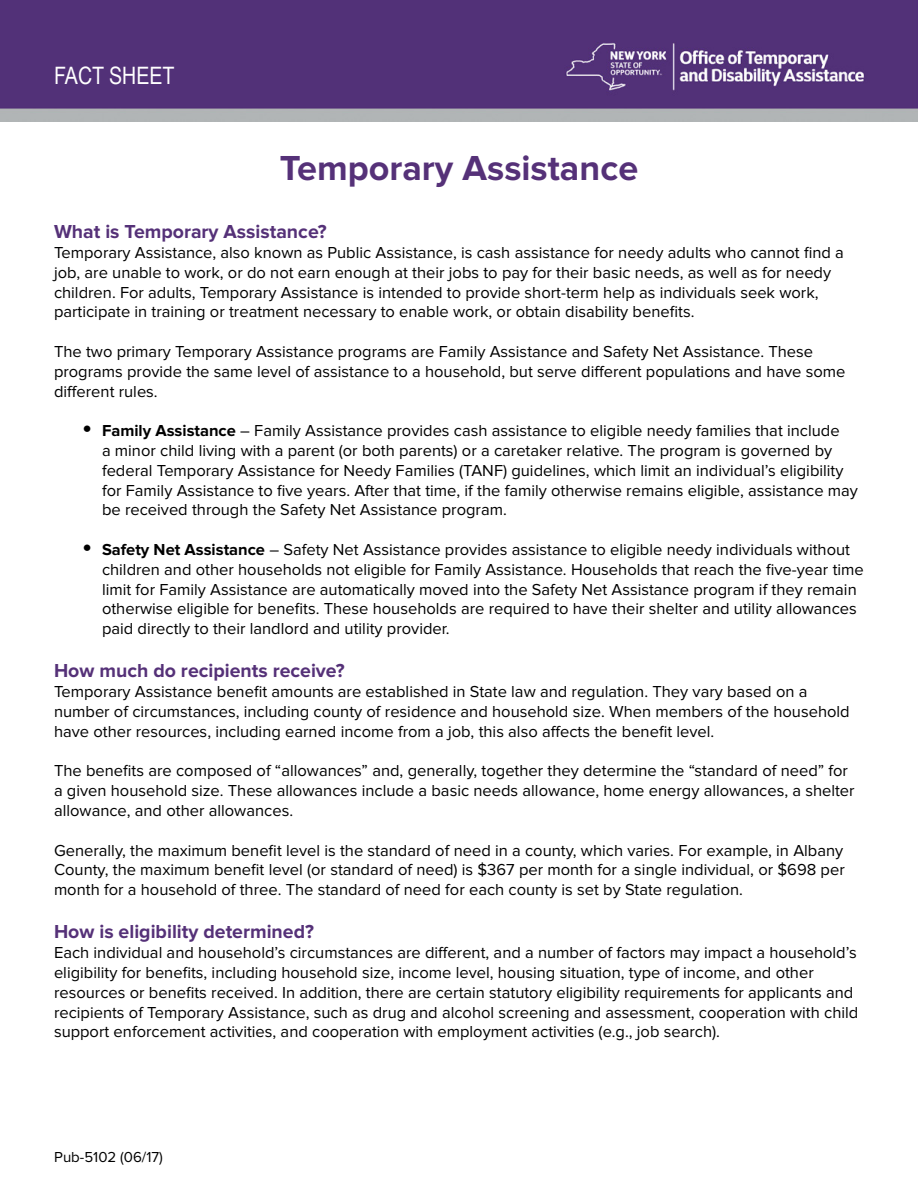
<style>
.page{position:relative;width:918px;height:1188px;background:#fff}
.page>*{position:absolute;margin:0;border:0;box-sizing:border-box;transform-origin:0 0}
.t1{font:700 36px "Proxima Nova";color:#553178}
.t2{font:24px "Arial Narrow";color:#fff}
.t3{font:700 19.5px "Proxima Nova";color:#553178}
.t4{font:16.5px/19.8px "Proxima Nova";color:#000}
.t5{font:15px "Proxima Nova";color:#000}
.s1{font-size:30px}
.s2{font-weight:700}
</style>
<div class="page">
<img style="left:0;top:0;width:918px;height:122px">
<h2 class="t2" style="left:54px;top:58px;width:122px">FACT SHEET</h2>
<h1 class="t1" style="left:280px;top:147px;width:360px">Temporary Assistance</h1>
<p class="t3" style="left:54px;top:221px;width:274px">What is Temporary Assistance?</p>
<p class="t4" style="left:54px;top:243px;width:791px">Temporary Assistance, also known as Public Assistance, is cash assistance for needy adults who cannot find a job, are unable to work, or do not earn enough at their jobs to pay for their basic needs, as well as for needy children. For adults, Temporary Assistance is intended to provide short-term help as individuals seek work, participate in training or treatment necessary to enable work, or obtain disability benefits.</p>
<p class="t4" style="left:54px;top:342px;width:793px">The two primary Temporary Assistance programs are Family Assistance and Safety Net Assistance. These programs provide the same level of assistance to a household, but serve different populations and have some different rules.</p>
<p class="t4" style="left:102px;top:421px;width:758px;text-indent:-20px"><span class="s1">•</span> <span class="s2">Family Assistance</span> – Family Assistance provides cash assistance to eligible needy families that include<br>a minor child living with a parent (or both parents) or a caretaker relative. The program is governed by federal Temporary Assistance for Needy Families (TANF) guidelines, which limit an individual’s eligibility for Family Assistance to five years. After that time, if the family otherwise remains eligible, assistance may be received through the Safety Net Assistance program.</p>
<p class="t4" style="left:102px;top:540px;width:763px;text-indent:-20px"><span class="s1">•</span> <span class="s2">Safety Net Assistance</span> – Safety Net Assistance provides assistance to eligible needy individuals without children and other households not eligible for Family Assistance. Households that reach the five-year time limit for Family Assistance are automatically moved into the Safety Net Assistance program if they remain otherwise eligible for benefits. These households are required to have their shelter and utility allowances paid directly to their landlord and utility provider.</p>
<p class="t3" style="left:54px;top:660px;width:292px">How much do recipients receive?</p>
<p class="t4" style="left:54px;top:682px;width:797px">Temporary Assistance benefit amounts are established in State law and regulation. They vary based on a number of circumstances, including county of residence and household size. When members of the household have other resources, including earned income from a job, this also affects the benefit level.</p>
<p class="t4" style="left:54px;top:761px;width:802px">The benefits are composed of “allowances” and, generally, together they determine the “standard of need” for a given household size. These allowances include a basic needs allowance, home energy allowances, a shelter allowance, and other allowances.</p>
<p class="t4" style="left:54px;top:841px;width:792px;text-align:justify">Generally, the maximum benefit level is the standard of need in a county, which varies. For example, in Albany County, the maximum benefit level (or standard of need) is $367 per month for a single individual, or $698 per month for a household of three. The standard of need for each county is set by State regulation.</p>
<p class="t3" style="left:54px;top:921px;width:262px">How is eligibility determined?</p>
<p class="t4" style="left:54px;top:943px;width:806px">Each individual and household’s circumstances are different, and a number of factors may impact a household’s eligibility for benefits, including household size, income level, housing situation, type of income, and other resources or benefits received. In addition, there are certain statutory eligibility requirements for applicants and recipients of Temporary Assistance, such as drug and alcohol screening and assessment, cooperation with child support enforcement activities, and cooperation with employment activities (e.g., job search).</p>
<p class="t5" style="left:54px;top:1148px;width:110px">Pub-5102 (06/17)</p>
</div>
